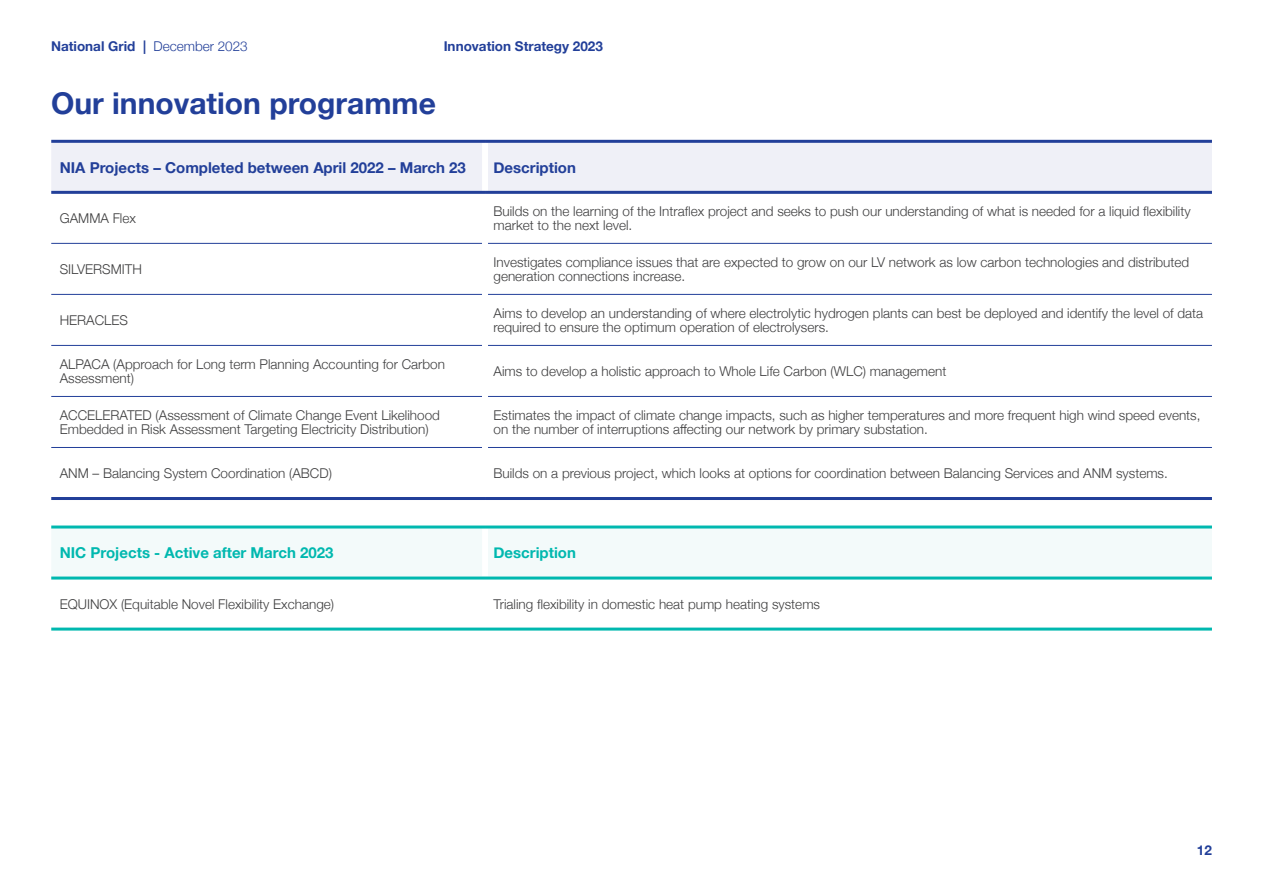
<style>
.page{position:relative;width:1263px;height:893px;background:#fff}
.page>*{position:absolute;margin:0;border:0;box-sizing:border-box;transform-origin:0 0}
.t1{font:700 30px "Helvetica Neue";color:#223f99}
.t2{font:700 15px "Helvetica Neue";color:#223f99}
.t3{font:700 15px "Helvetica Neue";color:#00b8af}
.t4{font:300 13.5px/14.1px "Helvetica Neue";color:#3e3e3f}
.t5{font:700 13.5px "Helvetica Neue";color:#223f99}
.s1{font-weight:300}
</style>
<div class="page">
<div style="left:51px;top:143px;width:1161px;height:48px;background:#eff0f7"></div>
<hr style="left:51px;top:243px;width:431px;height:1px;background:#223f99">
<hr style="left:488px;top:243px;width:724px;height:1px;background:#223f99">
<hr style="left:51px;top:294px;width:431px;height:1px;background:#223f99">
<hr style="left:488px;top:294px;width:724px;height:1px;background:#223f99">
<hr style="left:51px;top:345px;width:431px;height:1px;background:#223f99">
<hr style="left:488px;top:345px;width:724px;height:1px;background:#223f99">
<hr style="left:51px;top:396px;width:431px;height:1px;background:#223f99">
<hr style="left:488px;top:396px;width:724px;height:1px;background:#223f99">
<hr style="left:51px;top:447px;width:431px;height:1px;background:#223f99">
<hr style="left:488px;top:447px;width:724px;height:1px;background:#223f99">
<div style="left:482px;top:143px;width:6px;height:48px;background:#fff"></div>
<hr style="left:51px;top:140px;width:434px;height:3px;background:#223f99">
<hr style="left:485px;top:140px;width:727px;height:3px;background:#223f99">
<hr style="left:51px;top:191px;width:434px;height:3px;background:#223f99">
<hr style="left:485px;top:191px;width:727px;height:3px;background:#223f99">
<hr style="left:51px;top:497px;width:434px;height:3px;background:#223f99">
<hr style="left:485px;top:497px;width:727px;height:3px;background:#223f99">
<div style="left:51px;top:528px;width:1161px;height:49px;background:#f3fafa"></div>
<div style="left:482px;top:528px;width:6px;height:49px;background:#fff"></div>
<hr style="left:51px;top:525px;width:434px;height:3px;background:#00b8af">
<hr style="left:485px;top:525px;width:727px;height:3px;background:#00b8af">
<hr style="left:51px;top:577px;width:434px;height:3px;background:#00b8af">
<hr style="left:485px;top:577px;width:727px;height:3px;background:#00b8af">
<hr style="left:51px;top:628px;width:434px;height:3px;background:#00b8af">
<hr style="left:485px;top:628px;width:727px;height:3px;background:#00b8af">
<p class="t5" style="left:51px;top:36px;width:198px">National Grid | <span class="s1">December 2023</span></p>
<p class="t5" style="left:444px;top:36px;width:161px">Innovation Strategy 2023</p>
<h1 class="t1" style="left:51px;top:80px;width:386px">Our innovation programme</h1>
<p class="t2" style="left:60px;top:156px;width:408px">NIA Projects – Completed between April 2022 – March 23</p>
<p class="t2" style="left:493px;top:156px;width:84px">Description</p>
<p class="t4" style="left:60px;top:210px;width:78px">GAMMA Flex</p>
<p class="t4" style="left:493px;top:203px;width:699px">Builds on the learning of the Intraflex project and seeks to push our understanding of what is needed for a liquid flexibility market to the next level.</p>
<p class="t4" style="left:60px;top:261px;width:84px">SILVERSMITH</p>
<p class="t4" style="left:493px;top:254px;width:697px">Investigates compliance issues that are expected to grow on our LV network as low carbon technologies and distributed generation connections increase.</p>
<p class="t4" style="left:60px;top:312px;width:70px">HERACLES</p>
<p class="t4" style="left:493px;top:305px;width:711px">Aims to develop an understanding of where electrolytic hydrogen plants can best be deployed and identify the level of data required to ensure the optimum operation of electrolysers.</p>
<p class="t4" style="left:60px;top:356px;width:387px">ALPACA (Approach for Long term Planning Accounting for Carbon<br>Assessment)</p>
<p class="t4" style="left:493px;top:363px;width:454px">Aims to develop a holistic approach to Whole Life Carbon (WLC) management</p>
<p class="t4" style="left:60px;top:407px;width:382px">ACCELERATED (Assessment of Climate Change Event Likelihood<br>Embedded in Risk Assessment Targeting Electricity Distribution)</p>
<p class="t4" style="left:493px;top:407px;width:708px">Estimates the impact of climate change impacts, such as higher temperatures and more frequent high wind speed events, on the number of interruptions affecting our network by primary substation.</p>
<p class="t4" style="left:60px;top:465px;width:274px">ANM – Balancing System Coordination (ABCD)</p>
<p class="t4" style="left:493px;top:465px;width:676px">Builds on a previous project, which looks at options for coordination between Balancing Services and ANM systems.</p>
<p class="t3" style="left:60px;top:541px;width:275px">NIC Projects - Active after March 2023</p>
<p class="t3" style="left:493px;top:541px;width:84px">Description</p>
<p class="t4" style="left:60px;top:596px;width:276px">EQUINOX (Equitable Novel Flexibility Exchange)</p>
<p class="t4" style="left:493px;top:596px;width:328px">Trialing flexibility in domestic heat pump heating systems</p>
<p class="t5" style="left:1197px;top:840px;width:17px">12</p>
</div>
